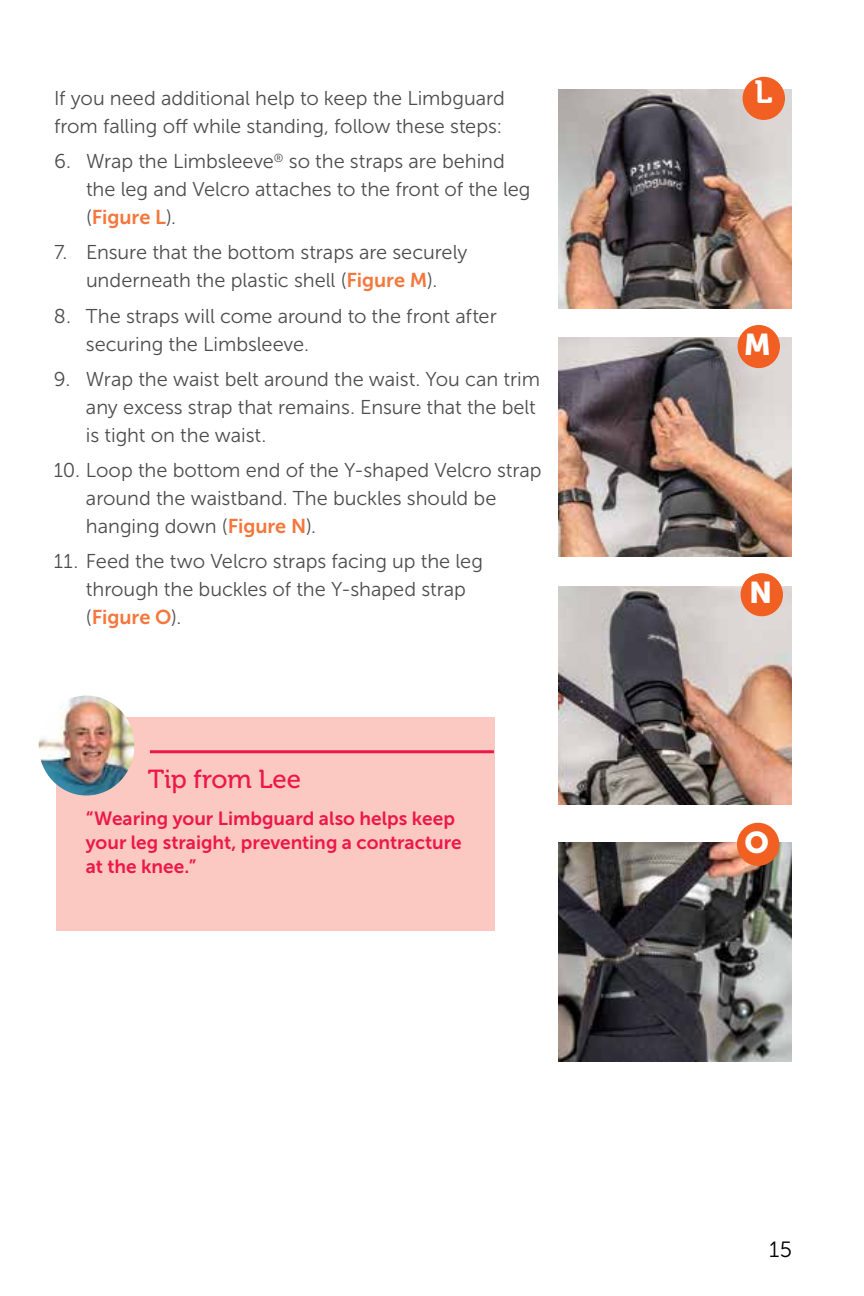
<style>
.page{position:relative;width:864px;height:1296px;background:#fff}
.page>*{position:absolute;margin:0;border:0;box-sizing:border-box;transform-origin:0 0}
.t1{font:32px "Museo 700";color:#fff}
.t2{font:30px "Museo Sans 900";color:#fff}
.t3{font:26px "Museo 500";letter-spacing:-.01em;color:#ed1849}
.t4{font:22px "Museo Sans 300";color:#000}
.t5{font:20px/28px "Museo Sans 300";letter-spacing:-.005em;color:#4d4d4f}
.t6{font:20px "Museo Sans 700";letter-spacing:-.005em;color:#f4773b}
.t7{font:19px/24px "Museo Sans 700";color:#ed1849}
.s1{font-family:"Museo Sans 300";color:#4d4d4f}
.s2{font-family:"Museo Sans 700";color:#f4773b}
</style>
<div class="page">
<img style="left:558px;top:842px;width:234px;height:219px">
<img style="left:558px;top:586px;width:234px;height:219px">
<img style="left:558px;top:90px;width:234px;height:219px">
<img style="left:558px;top:338px;width:234px;height:218px">
<div style="left:738px;top:325px;width:42px;height:43px;background:#f15f22;border-radius:50%"></div>
<div style="left:741px;top:573px;width:42px;height:43px;background:#f15f22;border-radius:50%"></div>
<div style="left:743px;top:77px;width:42px;height:43px;background:#f15f22;border-radius:50%"></div>
<div style="left:56px;top:717px;width:439px;height:213px;background:#fbc9c1"></div>
<hr style="left:150px;top:750px;width:344px;height:3px;background:#ed1849">
<div style="left:737px;top:823px;width:42px;height:43px;background:#f15f22;border-radius:50%"></div>
<img style="left:39px;top:696px;width:95px;height:100px">
<p class="t5" style="left:54px;top:84px;width:452px">If you need additional help to keep the Limbguard from falling off while standing, follow these steps:</p>
<p class="t5" style="left:86px;top:147px;width:446px;text-indent:-32px">6. Wrap the Limbsleeve<sup>®</sup> so the straps are behind the leg and Velcro attaches to the front of the leg</p>
<p class="t6" style="left:86px;top:206px;width:92px"><span class="s1">(</span>Figure L<span class="s1">).</span></p>
<p class="t5" style="left:54px;top:239px;width:415px;text-align:center">7. Ensure that the bottom straps are securely underneath the plastic shell (<span class="s2">Figure M</span>).</p>
<p class="t5" style="left:86px;top:302px;width:412px;text-indent:-32px">8. The straps will come around to the front after securing the Limbsleeve.</p>
<p class="t5" style="left:86px;top:365px;width:456px;text-indent:-32px">9. Wrap the waist belt around the waist. You can trim any excess strap that remains. Ensure that the belt is tight on the waist.</p>
<p class="t5" style="left:86px;top:456px;width:457px;text-indent:-32px">10. Loop the bottom end of the Y-shaped Velcro strap around the waistband. The buckles should be hanging down (<span class="s2">Figure N</span>).</p>
<p class="t5" style="left:86px;top:547px;width:399px;text-indent:-32px">11. Feed the two Velcro straps facing up the leg through the buckles of the Y-shaped strap</p>
<p class="t6" style="left:86px;top:606px;width:97px"><span class="s1">(</span>Figure O<span class="s1">).</span></p>
<h3 class="t3" style="left:148px;top:765px;width:155px">Tip from Lee</h3>
<p class="t7" style="left:86px;top:806px;width:377px">“Wearing your Limbguard also helps keep your leg straight, preventing a contracture at the knee.”</p>
<h1 class="t1" style="left:755px;top:74px;width:19px">L</h1>
<h2 class="t2" style="left:744px;top:327px;width:29px">M</h2>
<h2 class="t2" style="left:749px;top:576px;width:25px">N</h2>
<h2 class="t2" style="left:745px;top:825px;width:26px">O</h2>
<p class="t4" style="left:769px;top:1237px;width:24px">15</p>
</div>
